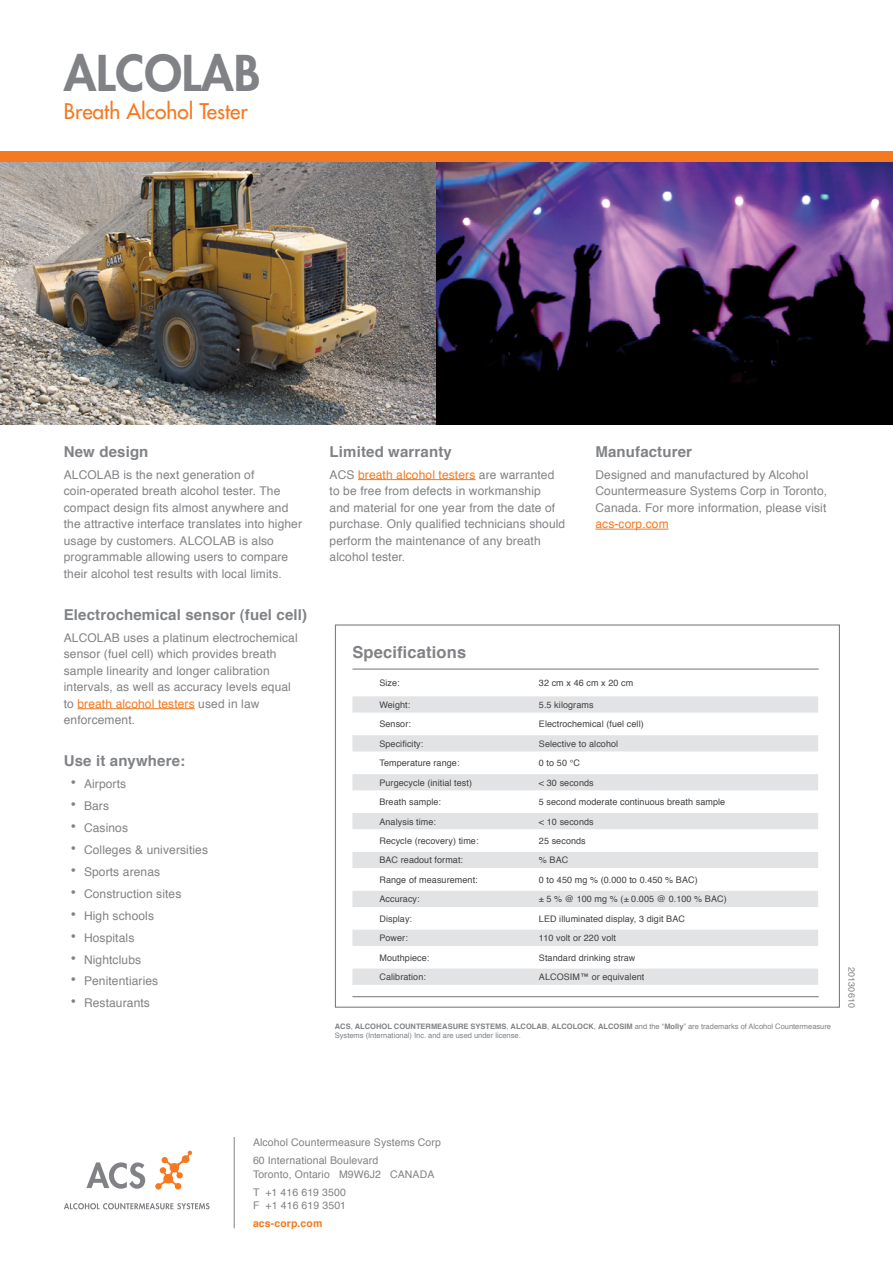
<style>
.page{position:relative;width:893px;height:1263px;background:#fff}
.page>*{position:absolute;margin:0;border:0;box-sizing:border-box;transform-origin:0 0}
.t1{font:800 48px "Futura Std";color:#808285}
.t2{font:500 21px "Futura Std";color:#f47920}
.t3{font:700 16.5px "Helvetica";letter-spacing:.01em;color:#808285}
.t4{font:700 15px "Helvetica";letter-spacing:.01em;color:#808285}
.t5{font:12px/16.5px "Helvetica";letter-spacing:.01em;color:#808285}
.t6{font:12px "Helvetica";letter-spacing:.01em;color:#f47920}
.t7{font:10.5px/17.9px "Helvetica";letter-spacing:.01em;color:#808285}
.t8{font:700 10.5px "Helvetica";letter-spacing:.01em;color:#f47920}
.t9{font:9px "Helvetica";letter-spacing:.01em;color:#414042}
.t10{font:9px "Helvetica";letter-spacing:.01em;color:#808285}
.t11{font:7.5px/9px "Helvetica";color:#808285}
.s1{color:#f47920}
.s2{font-weight:700;font-size:16.5px}
.s3{font-weight:700}
</style>
<div class="page">
<hr style="left:595px;top:529px;width:74px;height:1px;background:#f47920">
<hr style="left:77px;top:708px;width:118px;height:1px;background:#f47920">
<hr style="left:358px;top:479px;width:117px;height:1px;background:#f47920">
<hr style="left:352px;top:668px;width:467px;height:2px;background:#808285">
<hr style="left:352px;top:996px;width:467px;height:1px;background:#808285">
<svg style="left:352px;top:696px;width:466px;height:289px"></svg>
<img style="left:0;top:162px;width:893px;height:262px">
<hr style="left:234px;top:1137px;width:1px;height:91px;background:#808285">
<svg style="left:155px;top:1150px;width:37px;height:40px"></svg>
<svg style="left:86px;top:1162px;width:59px;height:27px"></svg>
<svg style="left:64px;top:1203px;width:146px;height:6px"></svg>
<div style="left:0;top:151px;width:893px;height:11px;background:#f47920"></div>
<h1 class="t1" style="left:64px;top:43px;width:198px">ALCOLAB</h1>
<h2 class="t2" style="left:64px;top:98px;width:186px">Breath Alcohol Tester</h2>
<p class="t4" style="left:64px;top:439px;width:86px">New design</p>
<p class="t5" style="left:64px;top:467px;width:240px">ALCOLAB is the next generation of coin-operated breath alcohol tester. The compact design fits almost anywhere and the attractive interface translates into higher usage by customers. ALCOLAB is also programmable allowing users to compare their alcohol test results with local limits.</p>
<p class="t4" style="left:64px;top:602px;width:245px">Electrochemical sensor (fuel cell)</p>
<p class="t5" style="left:64px;top:630px;width:235px">ALCOLAB uses a platinum electrochemical sensor (fuel cell) which provides breath sample linearity and longer calibration intervals, as well as accuracy levels equal to <span class="s1">breath alcohol testers</span> used in law enforcement.</p>
<p class="t4" style="left:64px;top:749px;width:123px">Use it anywhere:</p>
<p class="t5" style="left:71px;top:776px;width:57px"><span class="s2">•</span> Airports</p>
<p class="t5" style="left:71px;top:798px;width:40px"><span class="s2">•</span> Bars</p>
<p class="t5" style="left:71px;top:820px;width:59px"><span class="s2">•</span> Casinos</p>
<p class="t5" style="left:71px;top:842px;width:139px"><span class="s2">•</span> Colleges &amp; universities</p>
<p class="t5" style="left:71px;top:864px;width:91px"><span class="s2">•</span> Sports arenas</p>
<p class="t5" style="left:71px;top:886px;width:112px"><span class="s2">•</span> Construction sites</p>
<p class="t5" style="left:71px;top:908px;width:85px"><span class="s2">•</span> High schools</p>
<p class="t5" style="left:71px;top:929px;width:65px"><span class="s2">•</span> Hospitals</p>
<p class="t5" style="left:71px;top:951px;width:72px"><span class="s2">•</span> Nightclubs</p>
<p class="t5" style="left:71px;top:973px;width:89px"><span class="s2">•</span> Penitentiaries</p>
<p class="t5" style="left:71px;top:995px;width:81px"><span class="s2">•</span> Restaurants</p>
<p class="t4" style="left:330px;top:439px;width:124px">Limited warranty</p>
<p class="t5" style="left:330px;top:467px;width:237px">ACS <span class="s1">breath alcohol testers</span> are warranted to be free from defects in workmanship<br>and material for one year from the date of purchase. Only qualified technicians should perform the maintenance of any breath alcohol tester.</p>
<p class="t4" style="left:595px;top:439px;width:98px">Manufacturer</p>
<p class="t5" style="left:595px;top:467px;width:233px">Designed and manufactured by Alcohol<br>Countermeasure Systems Corp in Toronto,<br>Canada. For more information, please visit</p>
<p class="t6" style="left:595px;top:515px;width:75px">acs-corp.com</p>
<h3 class="t3" style="left:352px;top:638px;width:115px">Specifications</h3>
<p class="t9" style="left:379px;top:676px;width:22px">Size:</p>
<p class="t9" style="left:539px;top:676px;width:96px">32 cm x 46 cm x 20 cm</p>
<p class="t9" style="left:379px;top:698px;width:32px">Weight:</p>
<p class="t9" style="left:539px;top:698px;width:56px">5.5 kilograms</p>
<p class="t9" style="left:379px;top:717px;width:33px">Sensor:</p>
<p class="t9" style="left:539px;top:717px;width:106px">Electrochemical (fuel cell)</p>
<p class="t9" style="left:379px;top:737px;width:45px">Specificity:</p>
<p class="t9" style="left:539px;top:737px;width:81px">Selective to alcohol</p>
<p class="t9" style="left:379px;top:756px;width:82px">Temperature range:</p>
<p class="t9" style="left:539px;top:756px;width:42px">0 to 50 °C</p>
<p class="t9" style="left:379px;top:775px;width:94px">Purgecycle (initial test)</p>
<p class="t9" style="left:539px;top:775px;width:56px">&lt; 30 seconds</p>
<p class="t9" style="left:379px;top:795px;width:63px">Breath sample:</p>
<p class="t9" style="left:539px;top:795px;width:188px">5 second moderate continuous breath sample</p>
<p class="t9" style="left:379px;top:814px;width:58px">Analysis time:</p>
<p class="t9" style="left:539px;top:814px;width:56px">&lt; 10 seconds</p>
<p class="t9" style="left:379px;top:834px;width:101px">Recycle (recovery) time:</p>
<p class="t9" style="left:539px;top:834px;width:48px">25 seconds</p>
<p class="t9" style="left:379px;top:853px;width:85px">BAC readout format:</p>
<p class="t9" style="left:539px;top:853px;width:31px">% BAC</p>
<p class="t9" style="left:379px;top:873px;width:100px">Range of measurement:</p>
<p class="t9" style="left:539px;top:873px;width:160px">0 to 450 mg % (0.000 to 0.450 % BAC)</p>
<p class="t9" style="left:379px;top:892px;width:42px">Accuracy:</p>
<p class="t9" style="left:539px;top:892px;width:189px">± 5 % @ 100 mg % (± 0.005 @ 0.100 % BAC)</p>
<p class="t9" style="left:379px;top:912px;width:34px">Display:</p>
<p class="t9" style="left:539px;top:912px;width:148px">LED illuminated display, 3 digit BAC</p>
<p class="t9" style="left:379px;top:931px;width:30px">Power:</p>
<p class="t9" style="left:539px;top:931px;width:79px">110 volt or 220 volt</p>
<p class="t9" style="left:379px;top:950px;width:51px">Mouthpiece:</p>
<p class="t9" style="left:539px;top:950px;width:98px">Standard drinking straw</p>
<p class="t9" style="left:379px;top:970px;width:48px">Calibration:</p>
<p class="t9" style="left:539px;top:970px;width:107px">ALCOSIM™ or equivalent</p>
<p class="t11" style="left:335px;top:1022px;width:498px"><span class="s3">ACS</span>, <span class="s3">ALCOHOL COUNTERMEASURE SYSTEMS</span>, <span class="s3">ALCOLAB</span>, <span class="s3">ALCOLOCK</span>, <span class="s3">ALCOSIM</span> and the “<span class="s3">Molly</span>” are trademarks of Alcohol Countermeasure<br>Systems (International) Inc. and are used under license.</p>
<p class="t10" style="left:858px;top:967px;width:42px;rotate:90deg">20130610</p>
<p class="t7" style="left:253px;top:1134px;width:189px">Alcohol Countermeasure Systems Corp<br>60 International Boulevard</p>
<p class="t7" style="left:253px;top:1165px;width:183px">Toronto, Ontario M9W6J2 CANADA<br>T +1 416 619 3500</p>
<p class="t7" style="left:253px;top:1197px;width:95px">F +1 416 619 3501</p>
<p class="t8" style="left:253px;top:1215px;width:71px">acs-corp.com</p>
</div>
